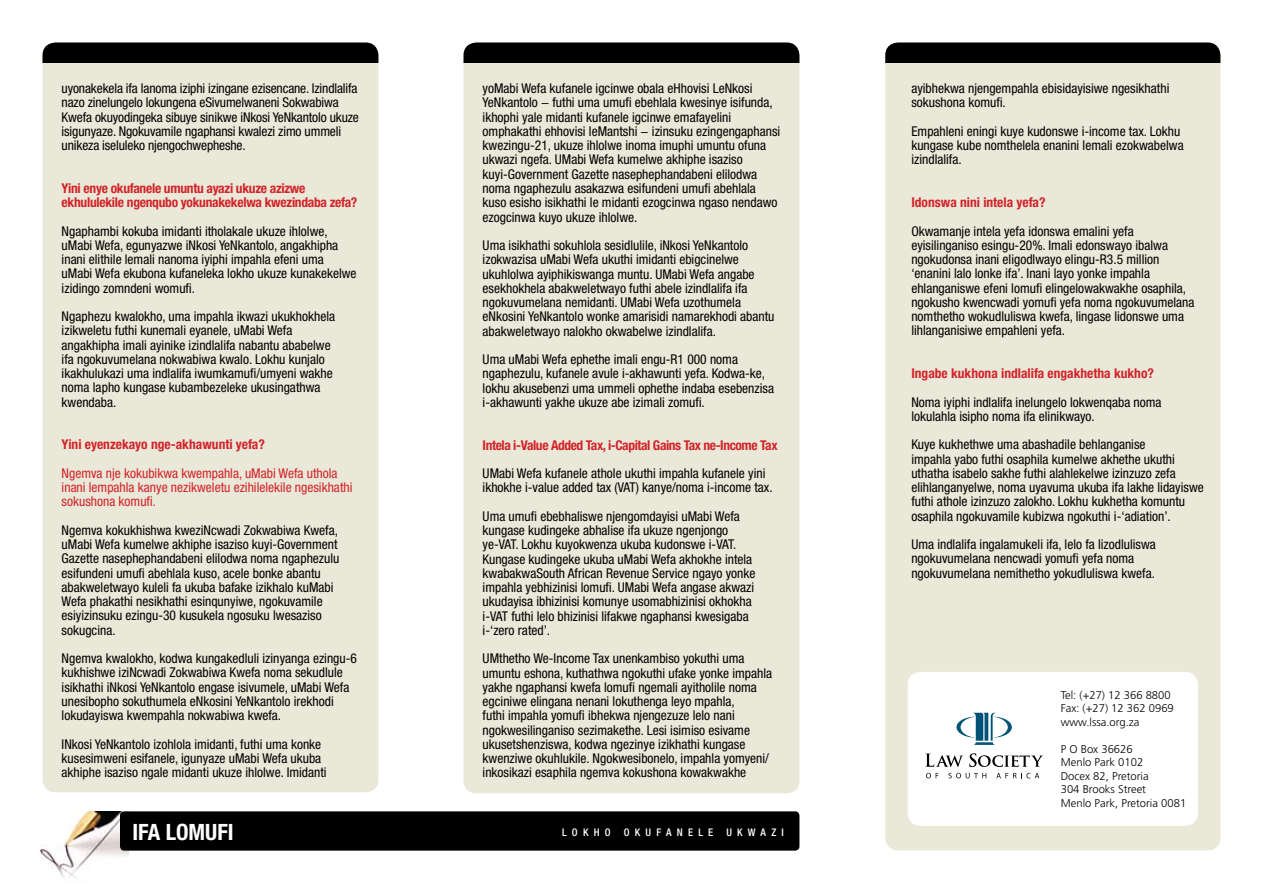
<style>
.page{position:relative;width:1263px;height:893px;background:#fff}
.page>*{position:absolute;margin:0;border:0;box-sizing:border-box;transform-origin:0 0}
.t1{font:700 condensed 22.5px "Helvetica Neue LT Std";color:#fff}
.t2{font:condensed 13.5px/14.2px "Helvetica Neue LT Std";color:#000}
.t3{font:700 condensed 13.5px/14.2px "Helvetica Neue LT Std";letter-spacing:-.02em;color:#d2232a}
.t4{font:condensed 13.5px/14.2px "Helvetica Neue LT Std";color:#d2232a}
.t5{font:700 condensed 13.5px "Helvetica Neue LT Std";color:#d2232a}
.t6{font:300 11.25px/13.5px "Frutiger LT Std";color:#000}
.t7{font:500 condensed 10.5px "Helvetica Neue LT Std";letter-spacing:.5em;color:#fff}
</style>
<div class="page">
<img style="left:40px;top:811px;width:88px;height:68px">
<div style="left:463px;top:43px;width:336px;height:750px;background:#eae8d8;border-radius:13px"></div>
<div style="left:463px;top:43px;width:336px;height:20px;background:#000"></div>
<div style="left:43px;top:43px;width:335px;height:749px;background:#eae8d8;border-radius:13px"></div>
<div style="left:43px;top:43px;width:335px;height:20px;background:#000"></div>
<div style="left:885px;top:43px;width:335px;height:807px;background:#eae8d8;border-radius:13px"></div>
<div style="left:885px;top:43px;width:335px;height:20px;background:#000"></div>
<div style="left:908px;top:672px;width:290px;height:154px;background:#fff;border-radius:13px"></div>
<div style="left:120px;top:811px;width:679px;height:40px;background:#000;border-radius:4px"></div>
<svg style="left:925px;top:754px;width:38px;height:13px"></svg>
<svg style="left:969px;top:753px;width:74px;height:14px"></svg>
<svg style="left:956px;top:713px;width:56px;height:32px"></svg>
<svg style="left:926px;top:773px;width:12px;height:5px"></svg>
<svg style="left:948px;top:773px;width:38px;height:5px"></svg>
<svg style="left:996px;top:773px;width:43px;height:5px"></svg>
<p class="t2" style="left:62px;top:81px;width:299px">uyonakekela ifa lanoma iziphi izingane ezisencane. Izindlalifa nazo zinelungelo lokungena eSivumelwaneni Sokwabiwa Kwefa okuyodingeka sibuye sinikwe iNkosi YeNkantolo ukuze isigunyaze. Ngokuvamile ngaphansi kwalezi zimo ummeli unikeza iseluleko njengochwepheshe.</p>
<p class="t3" style="left:62px;top:181px;width:297px">Yini enye okufanele umuntu ayazi ukuze azizwe ekhululekile ngenqubo yokunakekelwa kwezindaba zefa?</p>
<p class="t2" style="left:62px;top:224px;width:296px">Ngaphambi kokuba imidanti itholakale ukuze ihlolwe, uMabi Wefa, egunyazwe iNkosi YeNkantolo, angakhipha inani elithile lemali nanoma iyiphi impahla efeni uma uMabi Wefa ekubona kufaneleka lokho ukuze kunakekelwe izidingo zomndeni womufi.</p>
<p class="t2" style="left:62px;top:309px;width:275px">Ngaphezu kwalokho, uma impahla ikwazi ukukhokhela izikweletu futhi kunemali eyanele, uMabi Wefa angakhipha imali ayinike izindlalifa nabantu ababelwe ifa ngokuvumelana nokwabiwa kwalo. Lokhu kunjalo ikakhulukazi uma indlalifa iwumkamufi/umyeni wakhe noma lapho kungase kubambezeleke ukusingathwa kwendaba.</p>
<p class="t5" style="left:62px;top:436px;width:205px">Yini eyenzekayo nge-akhawunti yefa?</p>
<p class="t4" style="left:62px;top:466px;width:292px">Ngemva nje kokubikwa kwempahla, uMabi Wefa uthola inani lempahla kanye nezikweletu ezihilelekile ngesikhathi sokushona komufi.</p>
<p class="t2" style="left:62px;top:523px;width:279px">Ngemva kokukhishwa kweziNcwadi Zokwabiwa Kwefa, uMabi Wefa kumelwe akhiphe isaziso kuyi-Government Gazette nasephephandabeni elilodwa noma ngaphezulu esifundeni umufi abehlala kuso, acele bonke abantu abakweletwayo kuleli fa ukuba bafake izikhalo kuMabi Wefa phakathi nesikhathi esinqunyiwe, ngokuvamile esiyizinsuku ezingu-30 kusukela ngosuku lwesaziso sokugcina.</p>
<p class="t2" style="left:62px;top:651px;width:297px">Ngemva kwalokho, kodwa kungakedluli izinyanga ezingu-6 kukhishwe iziNcwadi Zokwabiwa Kwefa noma sekudlule isikhathi iNkosi YeNkantolo engase isivumele, uMabi Wefa unesibopho sokuthumela eNkosini YeNkantolo irekhodi lokudayiswa kwempahla nokwabiwa kwefa.</p>
<p class="t2" style="left:62px;top:737px;width:267px">INkosi YeNkantolo izohlola imidanti, futhi uma konke kusesimweni esifanele, igunyaze uMabi Wefa ukuba akhiphe isaziso ngale midanti ukuze ihlolwe. Imidanti</p>
<h1 class="t1" style="left:132px;top:818px;width:103px">IFA LOMUFI</h1>
<p class="t2" style="left:483px;top:81px;width:299px">yoMabi Wefa kufanele igcinwe obala eHhovisi LeNkosi YeNkantolo − futhi uma umufi ebehlala kwesinye isifunda, ikhophi yale midanti kufanele igcinwe emafayelini omphakathi ehhovisi leMantshi − izinsuku ezingengaphansi kwezingu-21, ukuze ihlolwe inoma imuphi umuntu ofuna ukwazi ngefa. UMabi Wefa kumelwe akhiphe isaziso kuyi-Government Gazette nasephephandabeni elilodwa noma ngaphezulu asakazwa esifundeni umufi abehlala kuso esisho isikhathi le midanti ezogcinwa ngaso nendawo ezogcinwa kuyo ukuze ihlolwe.</p>
<p class="t2" style="left:483px;top:238px;width:293px">Uma isikhathi sokuhlola sesidlulile, iNkosi YeNkantolo izokwazisa uMabi Wefa ukuthi imidanti ebigcinelwe ukuhlolwa ayiphikiswanga muntu. UMabi Wefa angabe esekhokhela abakweletwayo futhi abele izindlalifa ifa ngokuvumelana nemidanti. UMabi Wefa uzothumela eNkosini YeNkantolo wonke amarisidi namarekhodi abantu abakweletwayo nalokho okwabelwe izindlalifa.</p>
<p class="t2" style="left:483px;top:352px;width:293px">Uma uMabi Wefa ephethe imali engu-R1 000 noma ngaphezulu, kufanele avule i-akhawunti yefa. Kodwa-ke, lokhu akusebenzi uma ummeli ophethe indaba esebenzisa i-akhawunti yakhe ukuze abe izimali zomufi.</p>
<p class="t3" style="left:483px;top:437px;width:296px">Intela i-Value Added Tax, i-Capital Gains Tax ne-Income Tax</p>
<p class="t2" style="left:483px;top:466px;width:291px">UMabi Wefa kufanele athole ukuthi impahla kufanele yini ikhokhe i-value added tax (VAT) kanye/noma i-income tax.</p>
<p class="t2" style="left:483px;top:509px;width:274px">Uma umufi ebebhaliswe njengomdayisi uMabi Wefa kungase kudingeke abhalise ifa ukuze ngenjongo ye-VAT. Lokhu kuyokwenza ukuba kudonswe i-VAT.<br>Kungase kudingeke ukuba uMabi Wefa akhokhe intela kwabakwaSouth African Revenue Service ngayo yonke impahla yebhizinisi lomufi. UMabi Wefa angase akwazi ukudayisa ibhizinisi komunye usomabhizinisi okhokha i-VAT futhi lelo bhizinisi lifakwe ngaphansi kwesigaba i-‘zero rated’.</p>
<p class="t2" style="left:483px;top:651px;width:291px">UMthetho We-Income Tax unenkambiso yokuthi uma umuntu eshona, kuthathwa ngokuthi ufake yonke impahla yakhe ngaphansi kwefa lomufi ngemali ayitholile noma egciniwe elingana nenani lokuthenga leyo mpahla,<br>futhi impahla yomufi ibhekwa njengezuze lelo nani ngokwesilinganiso sezimakethe. Lesi isimiso esivame ukusetshenziswa, kodwa ngezinye izikhathi kungase kwenziwe okuhlukile. Ngokwesibonelo, impahla yomyeni/ inkosikazi esaphila ngemva kokushona kowakwakhe</p>
<p class="t7" style="left:562px;top:826px;width:223px">LOKHO OKUFANELE UKWAZI</p>
<p class="t2" style="left:911px;top:81px;width:259px">ayibhekwa njengempahla ebisidayisiwe ngesikhathi sokushona komufi.</p>
<p class="t2" style="left:911px;top:124px;width:274px">Empahleni eningi kuye kudonswe i-income tax. Lokhu kungase kube nomthelela enanini lemali ezokwabelwa izindlalifa.</p>
<p class="t5" style="left:911px;top:194px;width:136px">Idonswa nini intela yefa?</p>
<p class="t2" style="left:911px;top:224px;width:285px">Okwamanje intela yefa idonswa emalini yefa eyisilinganiso esingu-20%. Imali edonswayo ibalwa ngokudonsa inani eligodlwayo elingu-R3.5 million ‘enanini lalo lonke ifa’. Inani layo yonke impahla ehlanganiswe efeni lomufi elingelowakwakhe osaphila, ngokusho kwencwadi yomufi yefa noma ngokuvumelana nomthetho wokudluliswa kwefa, lingase lidonswe uma lihlanganisiwe empahleni yefa.</p>
<p class="t5" style="left:911px;top:365px;width:244px">Ingabe kukhona indlalifa engakhetha kukho?</p>
<p class="t2" style="left:911px;top:395px;width:252px">Noma iyiphi indlalifa inelungelo lokwenqaba noma lokulahla isipho noma ifa elinikwayo.</p>
<p class="t2" style="left:911px;top:437px;width:294px">Kuye kukhethwe uma abashadile behlanganise<br>impahla yabo futhi osaphila kumelwe akhethe ukuthi uthatha isabelo sakhe futhi alahlekelwe izinzuzo zefa elihlanganyelwe, noma uyavuma ukuba ifa lakhe lidayiswe futhi athole izinzuzo zalokho. Lokhu kukhetha komuntu osaphila ngokuvamile kubizwa ngokuthi i-‘adiation’.</p>
<p class="t2" style="left:911px;top:537px;width:246px">Uma indlalifa ingalamukeli ifa, lelo fa lizodluliswa ngokuvumelana nencwadi yomufi yefa noma ngokuvumelana nemithetho yokudluliswa kwefa.</p>
<p class="t6" style="left:1061px;top:688px;width:115px">Tel: (+27) 12 366 8800<br>Fax: (+27) 12 362 0969 www.lssa.org.za</p>
<p class="t6" style="left:1061px;top:742px;width:127px">P O Box 36626<br>Menlo Park 0102<br>Docex 82, Pretoria<br>304 Brooks Street<br>Menlo Park, Pretoria 0081</p>
</div>
